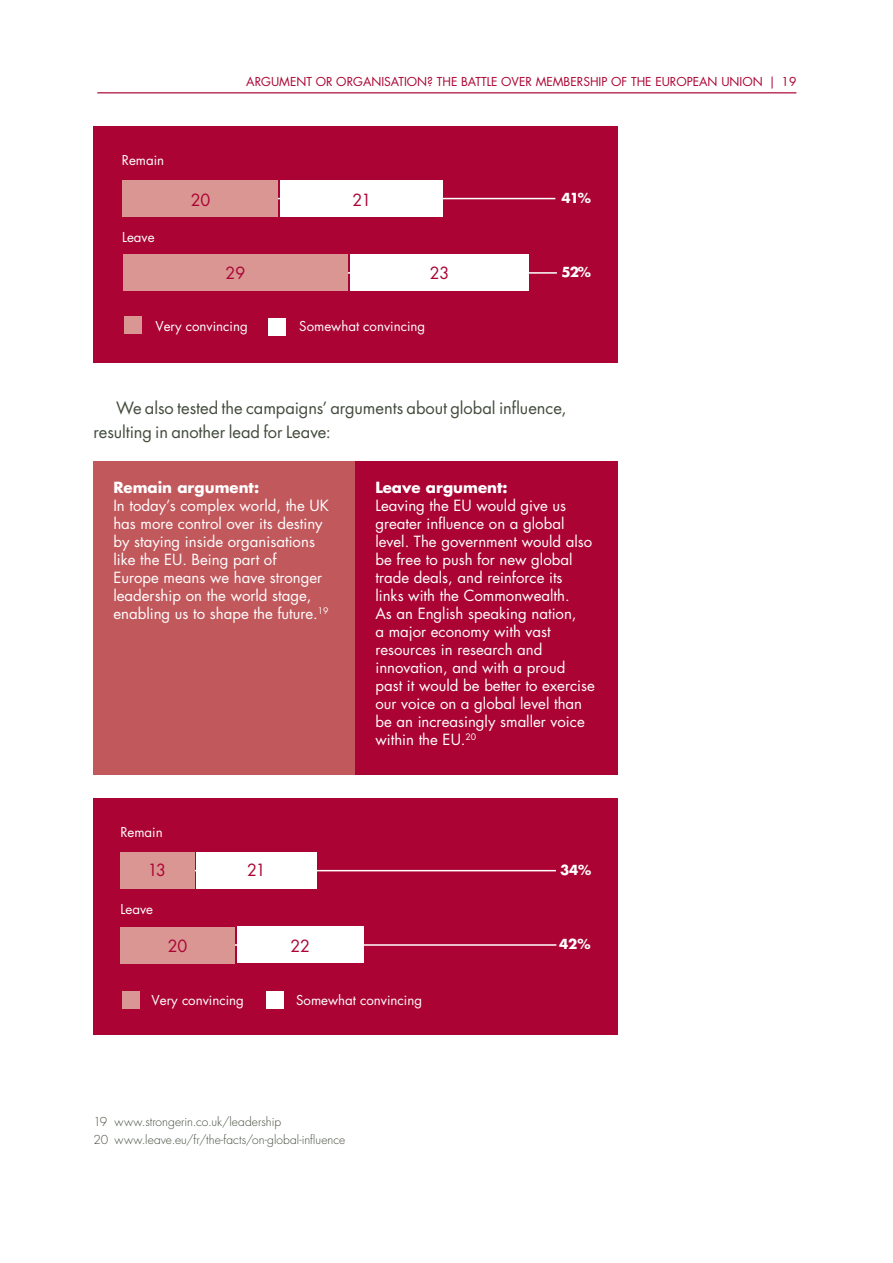
<style>
.page{position:relative;width:893px;height:1263px;background:#fff}
.page>*{position:absolute;margin:0;border:0;box-sizing:border-box;transform-origin:0 0}
.Body{font:16.5px/24px "Futura Std";letter-spacing:-.005em;color:#434c3d}
.t1{font:16.35px "Futura Std";letter-spacing:-.01em;color:#ab0333}
.Table_text{font:15px/18px "Futura Std";color:#fff}
.t2{font:700 13.5px "Futura Std";letter-spacing:-.045em;color:#fff}
.t3{font:13.35px "Futura Std";color:#fff}
.Footnotes{font:300 12px "Futura Std";letter-spacing:.005em;color:#434c3d}
.t4{font:12px "Futura Std";color:#ab0333}
.s1{font-weight:700}
</style>
<div class="page">
<hr style="left:97px;top:92px;width:699px;height:2px;background:#ab0333">
<div style="left:94px;top:461px;width:262px;height:313px;background:#c1585c"></div>
<div style="left:356px;top:461px;width:262px;height:313px;background:#ab0333"></div>
<div style="left:94px;top:126px;width:524px;height:237px;background:#ab0333"></div>
<div style="left:269px;top:319px;width:17px;height:17px;background:#fff"></div>
<div style="left:124px;top:317px;width:17px;height:17px;background:#d99692"></div>
<hr style="left:124px;top:272px;width:433px;height:2px;background:#fff">
<div style="left:123px;top:255px;width:225px;height:36px;background:#d99692"></div>
<div style="left:350px;top:255px;width:179px;height:36px;background:#fff"></div>
<hr style="left:124px;top:198px;width:431px;height:1px;background:#fff">
<div style="left:123px;top:181px;width:155px;height:36px;background:#d99692"></div>
<div style="left:281px;top:181px;width:162px;height:36px;background:#fff"></div>
<div style="left:94px;top:798px;width:524px;height:237px;background:#ab0333"></div>
<hr style="left:122px;top:944px;width:434px;height:2px;background:#fff">
<hr style="left:122px;top:870px;width:434px;height:1px;background:#fff">
<div style="left:267px;top:991px;width:17px;height:17px;background:#fff"></div>
<div style="left:123px;top:991px;width:17px;height:17px;background:#d99692"></div>
<div style="left:237px;top:927px;width:126px;height:36px;background:#fff"></div>
<div style="left:120px;top:927px;width:115px;height:36px;background:#d99692"></div>
<div style="left:120px;top:853px;width:75px;height:36px;background:#d99692"></div>
<div style="left:197px;top:853px;width:120px;height:36px;background:#fff"></div>
<p class="t3" style="left:122px;top:152px;width:44px">Remain</p>
<p class="t3" style="left:122px;top:229px;width:34px">Leave</p>
<p class="t4" style="left:246px;top:74px;width:552px">ARGUMENT OR ORGANISATION? THE BATTLE OVER MEMBERSHIP OF THE EUROPEAN UNION | 19</p>
<p class="t1" style="left:191px;top:189px;width:21px">20</p>
<p class="t1" style="left:353px;top:189px;width:20px">21</p>
<p class="t2" style="left:562px;top:189px;width:31px">41%</p>
<p class="t1" style="left:226px;top:263px;width:21px">29</p>
<p class="t1" style="left:430px;top:263px;width:21px">23</p>
<p class="t2" style="left:562px;top:263px;width:31px">52%</p>
<p class="t3" style="left:155px;top:317px;width:94px">Very convincing</p>
<p class="t3" style="left:299px;top:317px;width:128px">Somewhat convincing</p>
<p class="Body" style="left:94px;top:396px;width:474px;text-indent:22px">We also tested the campaigns’ arguments about global influence, resulting in another lead for Leave:</p>
<p class="Table_text" style="left:113px;top:479px;width:217px"><span class="s1">Remain argument:<br></span>In today’s complex world, the UK has more control over its destiny by staying inside organisations like the EU. Being part of<br>Europe means we have stronger leadership on the world stage, enabling us to shape the future.<sup>19</sup></p>
<p class="Table_text" style="left:375px;top:479px;width:221px"><span class="s1">Leave argument:<br></span>Leaving the EU would give us greater influence on a global level. The government would also be free to push for new global trade deals, and reinforce its<br>links with the Commonwealth.<br>As an English speaking nation,<br>a major economy with vast resources in research and innovation, and with a proud past it would be better to exercise our voice on a global level than be an increasingly smaller voice within the EU.<sup>20</sup></p>
<p class="t3" style="left:120px;top:824px;width:44px">Remain</p>
<p class="t1" style="left:148px;top:860px;width:20px">13</p>
<p class="t1" style="left:247px;top:860px;width:20px">21</p>
<p class="t3" style="left:121px;top:901px;width:34px">Leave</p>
<p class="t1" style="left:168px;top:935px;width:21px">20</p>
<p class="t1" style="left:290px;top:935px;width:21px">22</p>
<p class="t3" style="left:152px;top:991px;width:94px">Very convincing</p>
<p class="t3" style="left:296px;top:991px;width:128px">Somewhat convincing</p>
<p class="Footnotes" style="left:94px;top:1114px;width:189px">19 www.strongerin.co.uk/leadership</p>
<p class="Footnotes" style="left:94px;top:1132px;width:253px">20 www.leave.eu/fr/the-facts/on-global-influence</p>
<p class="t2" style="left:560px;top:861px;width:33px">34%</p>
<p class="t2" style="left:559px;top:935px;width:33px">42%</p>
</div>
